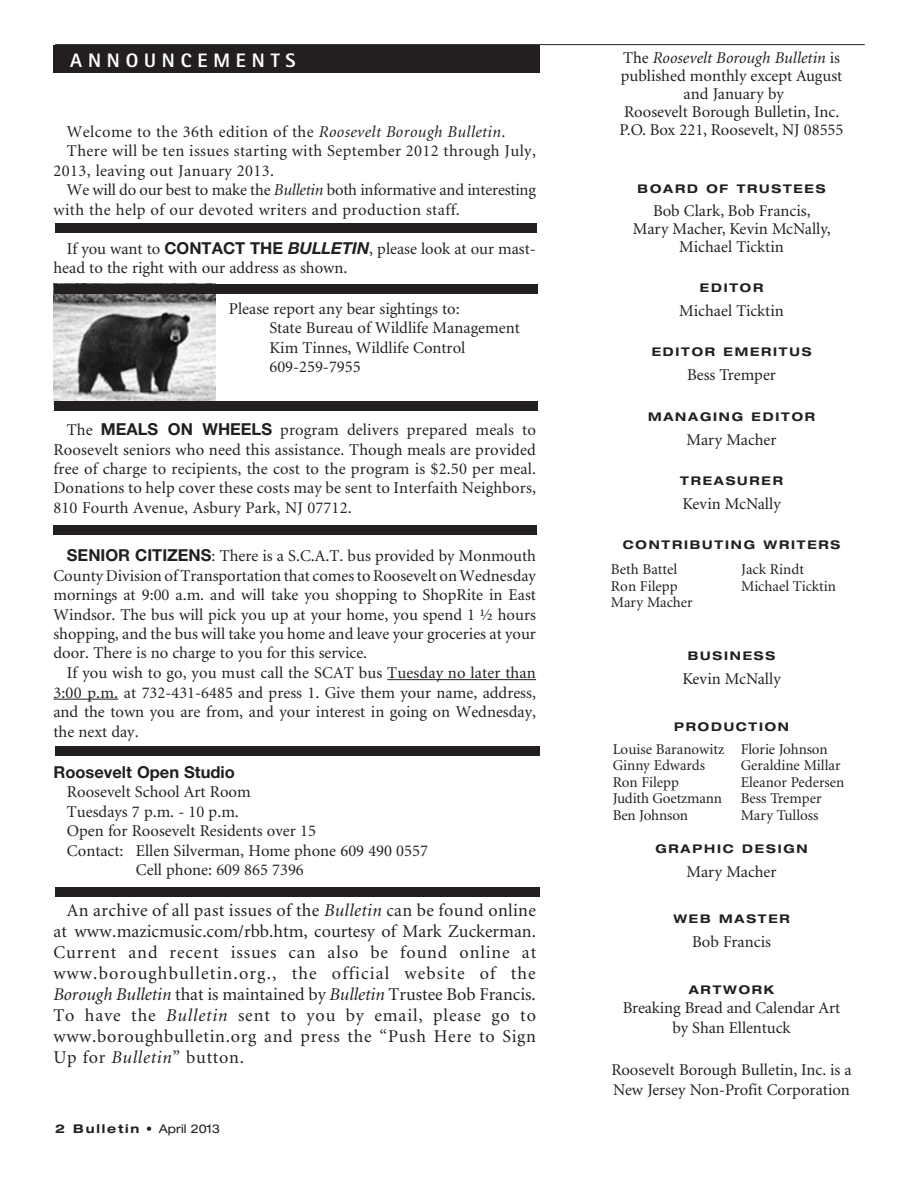
<style>
.page{position:relative;width:918px;height:1188px;background:#fff}
.page>*{position:absolute;margin:0;border:0;box-sizing:border-box;transform-origin:0 0}
.t1{font:800 19.5px "Agfa Rotis Sans Serif";letter-spacing:.3em;color:#fff}
.t2{font:18px/21px "Minion";letter-spacing:.04em;color:#231f20;text-align:justify}
.t3{font:16.5px/19.5px "Minion";color:#231f20}
.t4{font:16.5px "Minion";letter-spacing:.025em;color:#231f20}
.t5{font:700 16.5px "Helvetica Neue";color:#231f20}
.t6{font:15px/16.5px "Minion";color:#231f20}
.t7{font:700 expanded 12px "Helvetica Neue";letter-spacing:.15em;color:#231f20}
.s1{font-style:italic}
.s2{font-family:"Helvetica Neue";font-weight:700}
.s3{font-family:"Helvetica Neue";font-weight:700;font-style:italic}
.s4{font-weight:400}
</style>
<div class="page">
<div style="left:54px;top:45px;width:486px;height:28px;background:#231f20"></div>
<hr style="left:387px;top:679px;width:149px;height:1px;background:#231f20">
<hr style="left:53px;top:699px;width:65px;height:1px;background:#231f20">
<img style="left:54px;top:294px;width:162px;height:107px">
<div style="left:54px;top:525px;width:483px;height:10px;background:#231f20"></div>
<div style="left:54px;top:401px;width:484px;height:10px;background:#231f20"></div>
<div style="left:54px;top:284px;width:484px;height:10px;background:#231f20"></div>
<div style="left:55px;top:746px;width:485px;height:10px;background:#231f20"></div>
<div style="left:55px;top:223px;width:481px;height:10px;background:#231f20"></div>
<div style="left:55px;top:887px;width:485px;height:10px;background:#231f20"></div>
<hr style="left:55px;top:44px;width:810px;height:1px;background:#231f20">
<p class="t1" style="left:70px;top:48px;width:227px">ANNOUNCEMENTS</p>
<p class="t4" style="left:67px;top:123px;width:440px">Welcome to the 36th edition of the <span class="s1">Roosevelt Borough Bulletin</span>.</p>
<p class="t4" style="left:67px;top:143px;width:471px">There will be ten issues starting with September 2012 through July,</p>
<p class="t4" style="left:53px;top:162px;width:222px">2013, leaving out January 2013.</p>
<p class="t3" style="left:67px;top:181px;width:471px">We will do our best to make the <span class="s1">Bulletin</span> both informative and interesting</p>
<p class="t4" style="left:53px;top:201px;width:408px">with the help of our devoted writers and production staff.</p>
<p class="t3" style="left:53px;top:239px;width:484px;text-indent:14px">If you want to <span class="s2">CONTACT THE</span> <span class="s3">BULLETIN</span>, please look at our mast&shy;head to the right with our address as shown.</p>
<p class="t3" style="left:269px;top:299px;width:252px;text-indent:-40px">Please report any bear sightings to:<br>State Bureau of Wildlife Management<br>Kim Tinnes, Wildlife Control<br>609-259-7955</p>
<p class="t3" style="left:53px;top:421px;width:484px;text-align:justify;text-indent:13px">The <span class="s2">MEALS ON WHEELS</span> program delivers prepared meals to Roosevelt seniors who need this assistance. Though meals are provided free of charge to recipients, the cost to the program is $2.50 per meal.<br>Donations to help cover these costs may be sent to Interfaith Neighbors, 810 Fourth Avenue, Asbury Park, NJ 07712.</p>
<p class="t3" style="left:53px;top:547px;width:484px;text-align:justify;text-indent:13px"><span class="s2">SENIOR CITIZENS</span>: There is a S.C.A.T. bus provided by Monmouth County Division of Transportation that comes to Roosevelt on Wednesday mornings at 9:00 a.m. and will take you shopping to ShopRite in East Windsor. The bus will pick you up at your home, you spend 1 ½ hours shopping, and the bus will take you home and leave your groceries at your door. There is no charge to you for this service.</p>
<p class="t3" style="left:53px;top:664px;width:484px;text-align:justify;text-indent:14px">If you wish to go, you must call the SCAT bus Tuesday no later than 3:00 p.m. at 732-431-6485 and press 1. Give them your name, address, and the town you are from, and your interest in going on Wednesday, the next day.</p>
<p class="t5" style="left:53px;top:762px;width:183px">Roosevelt Open Studio</p>
<p class="t3" style="left:67px;top:783px;width:185px">Roosevelt School Art Room</p>
<p class="t3" style="left:67px;top:802px;width:173px">Tuesdays 7 p.m. - 10 p.m.</p>
<p class="t3" style="left:67px;top:822px;width:251px">Open for Roosevelt Residents over 15</p>
<p class="t3" style="left:67px;top:841px;width:363px">Contact: Ellen Silverman, Home phone 609 490 0557</p>
<p class="t3" style="left:136px;top:861px;width:169px">Cell phone: 609 865 7396</p>
<p class="t2" style="left:53px;top:900px;width:484px;text-indent:14px">An archive of all past issues of the <span class="s1">Bulletin</span> can be found online at www.mazicmusic.com/rbb.htm, courtesy of Mark Zuckerman.<br>Current and recent issues can also be found online at www.boroughbulletin.org., the official website of the <span class="s1">Borough Bulletin</span> that is maintained by <span class="s1">Bulletin</span> Trustee Bob Francis.<br>To have the <span class="s1">Bulletin</span> sent to you by email, please go to www.boroughbulletin.org and press the “Push Here to Sign Up for <span class="s1">Bulletin</span>” button.</p>
<p class="t7" style="left:55px;top:1122px;width:167px">2 Bulletin • <span class="s4">April 2013</span></p>
<p class="t3" style="left:620px;top:49px;width:225px;line-height:18px;text-align:center">The <span class="s1">Roosevelt Borough Bulletin</span> is published monthly except August and January by<br>Roosevelt Borough Bulletin, Inc.<br>P.O. Box 221, Roosevelt, NJ 08555</p>
<p class="t7" style="left:638px;top:182px;width:189px">BOARD OF TRUSTEES</p>
<p class="t3" style="left:633px;top:202px;width:199px;line-height:18px;text-align:center">Bob Clark, Bob Francis,<br>Mary Macher, Kevin McNally,<br>Michael Ticktin</p>
<p class="t7" style="left:700px;top:280px;width:65px">EDITOR</p>
<p class="t3" style="left:679px;top:302px;width:106px">Michael Ticktin</p>
<p class="t7" style="left:652px;top:345px;width:161px">EDITOR EMERITUS</p>
<p class="t3" style="left:687px;top:366px;width:90px">Bess Tremper</p>
<p class="t7" style="left:648px;top:409px;width:168px">MANAGING EDITOR</p>
<p class="t3" style="left:687px;top:430px;width:91px">Mary Macher</p>
<p class="t7" style="left:680px;top:473px;width:104px">TREASURER</p>
<p class="t3" style="left:682px;top:495px;width:100px">Kevin McNally</p>
<p class="t7" style="left:623px;top:538px;width:219px">CONTRIBUTING WRITERS</p>
<p class="t6" style="left:611px;top:562px;width:83px">Beth Battel<br>Ron Filepp<br>Mary Macher</p>
<p class="t6" style="left:741px;top:562px;width:97px">Jack Rindt<br>Michael Ticktin</p>
<p class="t7" style="left:688px;top:648px;width:89px">BUSINESS</p>
<p class="t3" style="left:682px;top:669px;width:100px">Kevin McNally</p>
<p class="t7" style="left:674px;top:719px;width:117px">PRODUCTION</p>
<p class="t6" style="left:613px;top:741px;width:113px">Louise Baranowitz<br>Ginny Edwards<br>Ron Filepp<br>Judith Goetzmann<br>Ben Johnson</p>
<p class="t6" style="left:741px;top:741px;width:105px">Florie Johnson<br>Geraldine Millar<br>Eleanor Pedersen<br>Bess Tremper<br>Mary Tulloss</p>
<p class="t7" style="left:655px;top:842px;width:154px">GRAPHIC DESIGN</p>
<p class="t3" style="left:687px;top:863px;width:91px">Mary Macher</p>
<p class="t7" style="left:673px;top:911px;width:118px">WEB MASTER</p>
<p class="t3" style="left:692px;top:932px;width:80px">Bob Francis</p>
<p class="t7" style="left:689px;top:982px;width:87px">ARTWORK</p>
<p class="t3" style="left:623px;top:999px;width:219px;text-align:center">Breaking Bread and Calendar Art by Shan Ellentuck</p>
<p class="t3" style="left:611px;top:1061px;width:242px">Roosevelt Borough Bulletin, Inc. is a<br>New Jersey Non-Profit Corporation</p>
</div>
